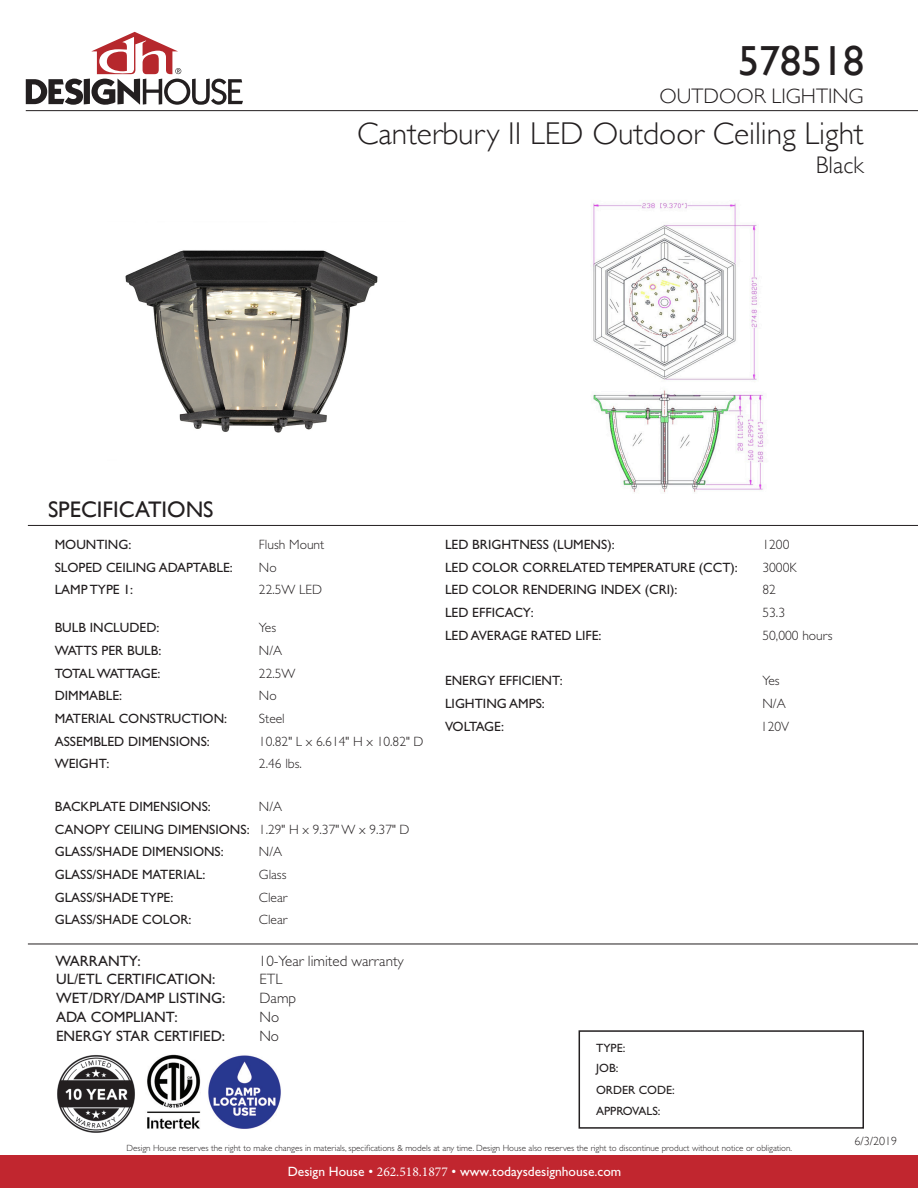
<style>
.page{position:relative;width:918px;height:1188px;background:#fff}
.page>*{position:absolute;margin:0;border:0;box-sizing:border-box;transform-origin:0 0}
.t1{font:42px "Gill Sans";color:#231f20}
.t2{font:300 31.5px "Gill Sans";color:#231f20}
.t3{font:300 24px "Gill Sans";color:#231f20}
.t4{font:22.5px "Gill Sans";color:#231f20}
.t5{font:300 21px "Gill Sans";color:#231f20}
.t6{font:15px "Gill Sans Std";color:#231f20}
.t7{font:300 15px "Gill Sans Std";color:#231f20}
.t8{font:13.5px "Gill Sans Std";color:#231f20}
.t9{font:300 13.5px "Gill Sans Std";color:#231f20}
.t10{font:13.5px "Gill Sans Std";color:#fff}
.t11{font:13.5px "Gill Sans Std";letter-spacing:-.065em;color:#231f20}
.t12{font:13.5px "Gill Sans Std";letter-spacing:-.04em;color:#231f20}
.t13{font:12px "Gill Sans Std";color:#231f20}
.t14{font:300 12px "Gill Sans";color:#231f20}
.t15{font:300 9px "Gill Sans Std";color:#231f20}
.s1{font-family:"Minion Pro"}
</style>
<div class="page">
<div style="left:0;top:1156px;width:918px;height:32px;background:#c1262f"></div>
<svg style="left:26px;top:32px;width:217px;height:73px"></svg>
<div style="left:579px;top:1030px;width:285px;height:99px;border:2px solid #231f20"></div>
<hr style="left:26px;top:110px;width:892px;height:1px;background:#231f20">
<hr style="left:28px;top:525px;width:890px;height:1px;background:#231f20">
<img style="left:57px;top:1055px;width:78px;height:78px">
<img style="left:147px;top:1055px;width:54px;height:74px">
<img style="left:208px;top:1055px;width:73px;height:74px">
<img style="left:125px;top:250px;width:253px;height:183px">
<img style="left:593px;top:200px;width:171px;height:293px">
<hr style="left:28px;top:944px;width:890px;height:1px;background:#231f20">
<p class="t1" style="left:738px;top:36px;width:127px">578518</p>
<p class="t5" style="left:660px;top:79px;width:206px">OUTDOOR LIGHTING</p>
<p class="t2" style="left:357px;top:108px;width:508px">Canterbury II LED Outdoor Ceiling Light</p>
<p class="t3" style="left:816px;top:147px;width:49px">Black</p>
<p class="t4" style="left:48px;top:496px;width:167px">SPECIFICATIONS</p>
<p class="t8" style="left:55px;top:537px;width:78px">MOUNTING:</p>
<p class="t9" style="left:259px;top:537px;width:67px">Flush Mount</p>
<p class="t8" style="left:55px;top:559px;width:180px">SLOPED CEILING ADAPTABLE:</p>
<p class="t9" style="left:259px;top:560px;width:19px">No</p>
<p class="t8" style="left:55px;top:582px;width:80px">LAMP TYPE 1:</p>
<p class="t9" style="left:259px;top:582px;width:65px">22.5W LED</p>
<p class="t8" style="left:55px;top:620px;width:106px">BULB INCLUDED:</p>
<p class="t9" style="left:259px;top:620px;width:19px">Yes</p>
<p class="t8" style="left:55px;top:643px;width:108px">WATTS PER BULB:</p>
<p class="t9" style="left:259px;top:643px;width:25px">N/A</p>
<p class="t11" style="left:55px;top:665px;width:107px">TOTAL WATTAGE:</p>
<p class="t9" style="left:259px;top:665px;width:38px">22.5W</p>
<p class="t8" style="left:55px;top:688px;width:69px">DIMMABLE:</p>
<p class="t9" style="left:259px;top:688px;width:19px">No</p>
<p class="t8" style="left:55px;top:711px;width:174px">MATERIAL CONSTRUCTION:</p>
<p class="t9" style="left:259px;top:711px;width:27px">Steel</p>
<p class="t8" style="left:55px;top:733px;width:157px">ASSEMBLED DIMENSIONS:</p>
<p class="t9" style="left:259px;top:734px;width:166px">10.82" L x 6.614" H x 10.82" D</p>
<p class="t8" style="left:55px;top:756px;width:56px">WEIGHT:</p>
<p class="t9" style="left:259px;top:756px;width:44px">2.46 lbs.</p>
<p class="t8" style="left:55px;top:799px;width:158px">BACKPLATE DIMENSIONS:</p>
<p class="t9" style="left:259px;top:799px;width:25px">N/A</p>
<p class="t8" style="left:55px;top:821px;width:196px">CANOPY CEILING DIMENSIONS:</p>
<p class="t9" style="left:259px;top:822px;width:152px">1.29" H x 9.37" W x 9.37" D</p>
<p class="t8" style="left:55px;top:844px;width:171px">GLASS/SHADE DIMENSIONS:</p>
<p class="t9" style="left:259px;top:844px;width:25px">N/A</p>
<p class="t8" style="left:55px;top:867px;width:152px">GLASS/SHADE MATERIAL:</p>
<p class="t9" style="left:259px;top:867px;width:29px">Glass</p>
<p class="t8" style="left:55px;top:889px;width:120px">GLASS/SHADE TYPE:</p>
<p class="t9" style="left:259px;top:890px;width:30px">Clear</p>
<p class="t8" style="left:55px;top:912px;width:138px">GLASS/SHADE COLOR:</p>
<p class="t9" style="left:259px;top:912px;width:30px">Clear</p>
<p class="t6" style="left:56px;top:952px;width:87px">WARRANTY:</p>
<p class="t6" style="left:56px;top:971px;width:161px">UL/ETL CERTIFICATION:</p>
<p class="t6" style="left:56px;top:990px;width:171px">WET/DRY/DAMP LISTING:</p>
<p class="t6" style="left:56px;top:1009px;width:123px">ADA COMPLIANT:</p>
<p class="t7" style="left:259px;top:952px;width:146px">10-Year limited warranty</p>
<p class="t7" style="left:259px;top:971px;width:24px">ETL</p>
<p class="t7" style="left:259px;top:990px;width:38px">Damp</p>
<p class="t7" style="left:259px;top:1009px;width:21px">No</p>
<p class="t6" style="left:56px;top:1028px;width:171px">ENERGY STAR CERTIFIED:</p>
<p class="t7" style="left:259px;top:1028px;width:21px">No</p>
<p class="t8" style="left:445px;top:537px;width:171px">LED BRIGHTNESS (LUMENS):</p>
<p class="t9" style="left:762px;top:537px;width:28px">1200</p>
<p class="t8" style="left:445px;top:559px;width:294px">LED COLOR CORRELATED TEMPERATURE (CCT):</p>
<p class="t9" style="left:762px;top:560px;width:36px">3000K</p>
<p class="t8" style="left:445px;top:582px;width:234px">LED COLOR RENDERING INDEX (CRI):</p>
<p class="t9" style="left:762px;top:582px;width:15px">82</p>
<p class="t8" style="left:445px;top:605px;width:90px">LED EFFICACY:</p>
<p class="t9" style="left:762px;top:605px;width:24px">53.3</p>
<p class="t8" style="left:445px;top:628px;width:158px">LED AVERAGE RATED LIFE:</p>
<p class="t9" style="left:762px;top:628px;width:72px">50,000 hours</p>
<p class="t8" style="left:445px;top:673px;width:119px">ENERGY EFFICIENT:</p>
<p class="t9" style="left:762px;top:673px;width:19px">Yes</p>
<p class="t8" style="left:445px;top:696px;width:101px">LIGHTING AMPS:</p>
<p class="t9" style="left:762px;top:696px;width:25px">N/A</p>
<p class="t12" style="left:445px;top:718px;width:60px">VOLTAGE:</p>
<p class="t9" style="left:761px;top:719px;width:30px">120V</p>
<p class="t13" style="left:596px;top:1041px;width:31px">TYPE:</p>
<p class="t13" style="left:596px;top:1061px;width:24px">JOB:</p>
<p class="t13" style="left:596px;top:1083px;width:80px">ORDER CODE:</p>
<p class="t13" style="left:596px;top:1104px;width:66px">APPROVALS:</p>
<p class="t15" style="left:127px;top:1143px;width:667px">Design House reserves the right to make changes in materials, specifications &amp; models at any time. Design House also reserves the right to discontinue product without notice or obligation.</p>
<p class="t10" style="left:288px;top:1164px;width:335px">Design House • <span class="s1">262.518.1877</span> • www.todaysdesignhouse.com</p>
<p class="t14" style="left:855px;top:1132px;width:44px">6/3/2019</p>
</div>
